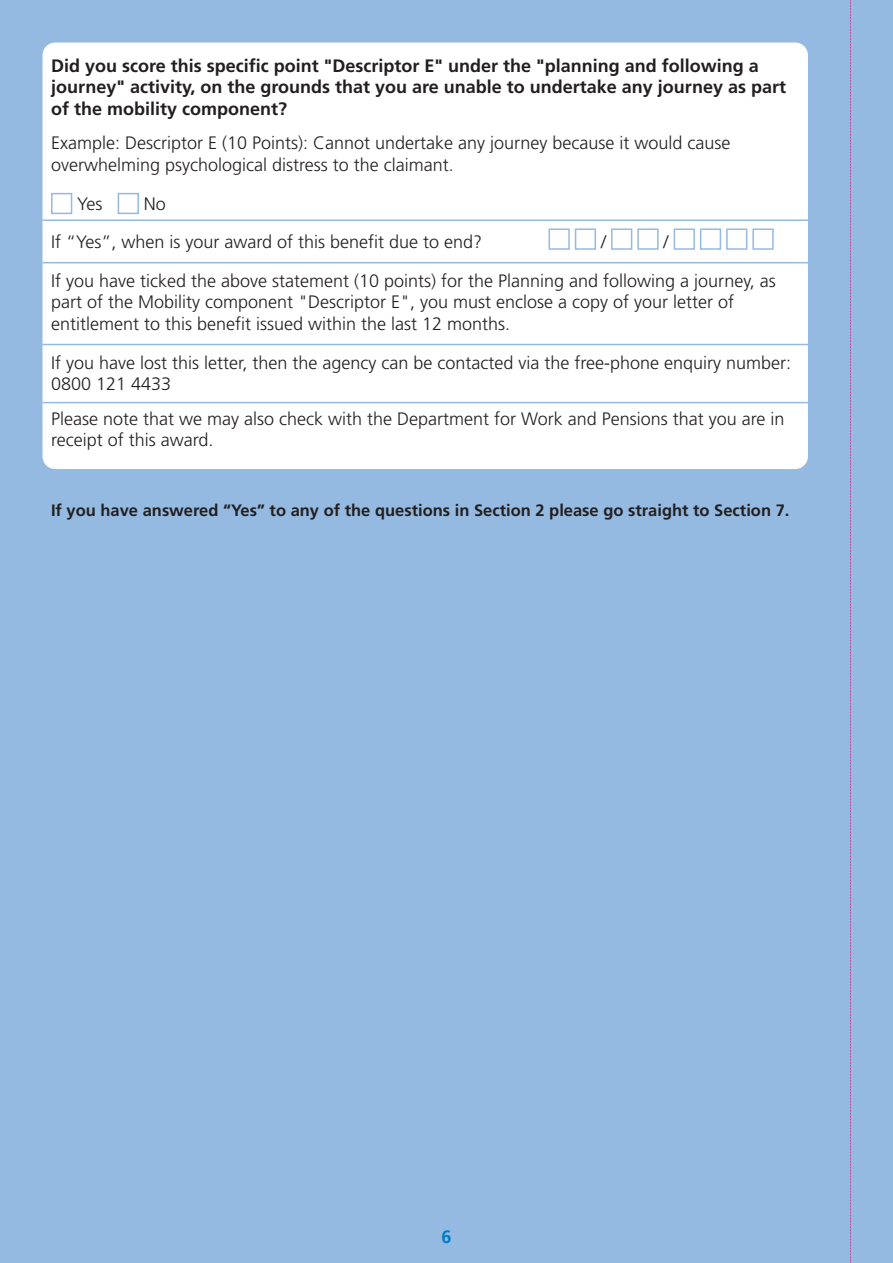
<style>
.page{position:relative;width:893px;height:1263px;background:#94bae2}
.page>*{position:absolute;margin:0;border:0;box-sizing:border-box;transform-origin:0 0}
.t1{font:300 18px/21.6px "Frutiger LT";color:#231f20}
.t2{font:700 18px/21.6px "Frutiger LT";color:#231f20}
.t3{font:700 18px "Frutiger LT";color:#007bc3}
.t4{font:700 16.5px "Frutiger LT";color:#231f20}
</style>
<div class="page">
<div style="left:43px;top:43px;width:765px;height:426px;background:#fff;border-radius:13px"></div>
<hr style="left:43px;top:219px;width:765px;height:2px;background:#94bae2">
<hr style="left:43px;top:262px;width:765px;height:1px;background:#94bae2">
<hr style="left:43px;top:344px;width:765px;height:1px;background:#94bae2">
<hr style="left:43px;top:402px;width:765px;height:1px;background:#94bae2">
<div style="left:51px;top:193px;width:21px;height:21px;border:2px solid #94bae2"></div>
<div style="left:118px;top:193px;width:21px;height:21px;border:2px solid #94bae2"></div>
<div style="left:549px;top:228px;width:21px;height:22px;border:2px solid #94bae2"></div>
<div style="left:575px;top:228px;width:21px;height:22px;border:2px solid #94bae2"></div>
<div style="left:611px;top:228px;width:21px;height:22px;border:2px solid #94bae2"></div>
<div style="left:637px;top:228px;width:22px;height:22px;border:2px solid #94bae2"></div>
<div style="left:674px;top:228px;width:21px;height:22px;border:2px solid #94bae2"></div>
<div style="left:700px;top:228px;width:21px;height:22px;border:2px solid #94bae2"></div>
<div style="left:726px;top:228px;width:21px;height:22px;border:2px solid #94bae2"></div>
<div style="left:752px;top:228px;width:22px;height:22px;border:2px solid #94bae2"></div>
<svg style="left:850px;top:0;width:1px;height:1263px"></svg>
<p class="t2" style="left:51px;top:56px;width:737px">Did you score this specific point "Descriptor E" under the "planning and following a journey" activity, on the grounds that you are unable to undertake any journey as part of the mobility component?</p>
<p class="t1" style="left:51px;top:134px;width:681px">Example: Descriptor E (10 Points): Cannot undertake any journey because it would cause overwhelming psychological distress to the claimant.</p>
<p class="t1" style="left:77px;top:194px;width:27px">Yes</p>
<p class="t1" style="left:51px;top:186px;width:433px;line-height:38.5px;text-indent:93px">No<br>If “Yes”, when is your award of this benefit due to end?</p>
<p class="t1" style="left:51px;top:224px;width:726px;line-height:38.5px;text-indent:613px">/<br>If you have ticked the above statement (10 points) for the Planning and following a journey, as</p>
<p class="t1" style="left:51px;top:293px;width:685px">part of the Mobility component "Descriptor E", you must enclose a copy of your letter of entitlement to this benefit issued within the last 12 months.</p>
<p class="t1" style="left:51px;top:353px;width:742px">If you have lost this letter, then the agency can be contacted via the free-phone enquiry number:<br>0800 121 4433</p>
<p class="t1" style="left:51px;top:409px;width:735px">Please note that we may also check with the Department for Work and Pensions that you are in receipt of this award.</p>
<p class="t1" style="left:601px;top:233px;width:7px">/</p>
<p class="t4" style="left:51px;top:503px;width:740px">If you have answered “Yes” to any of the questions in Section 2 please go straight to Section 7.</p>
<p class="t3" style="left:441px;top:1229px;width:12px">6</p>
</div>
